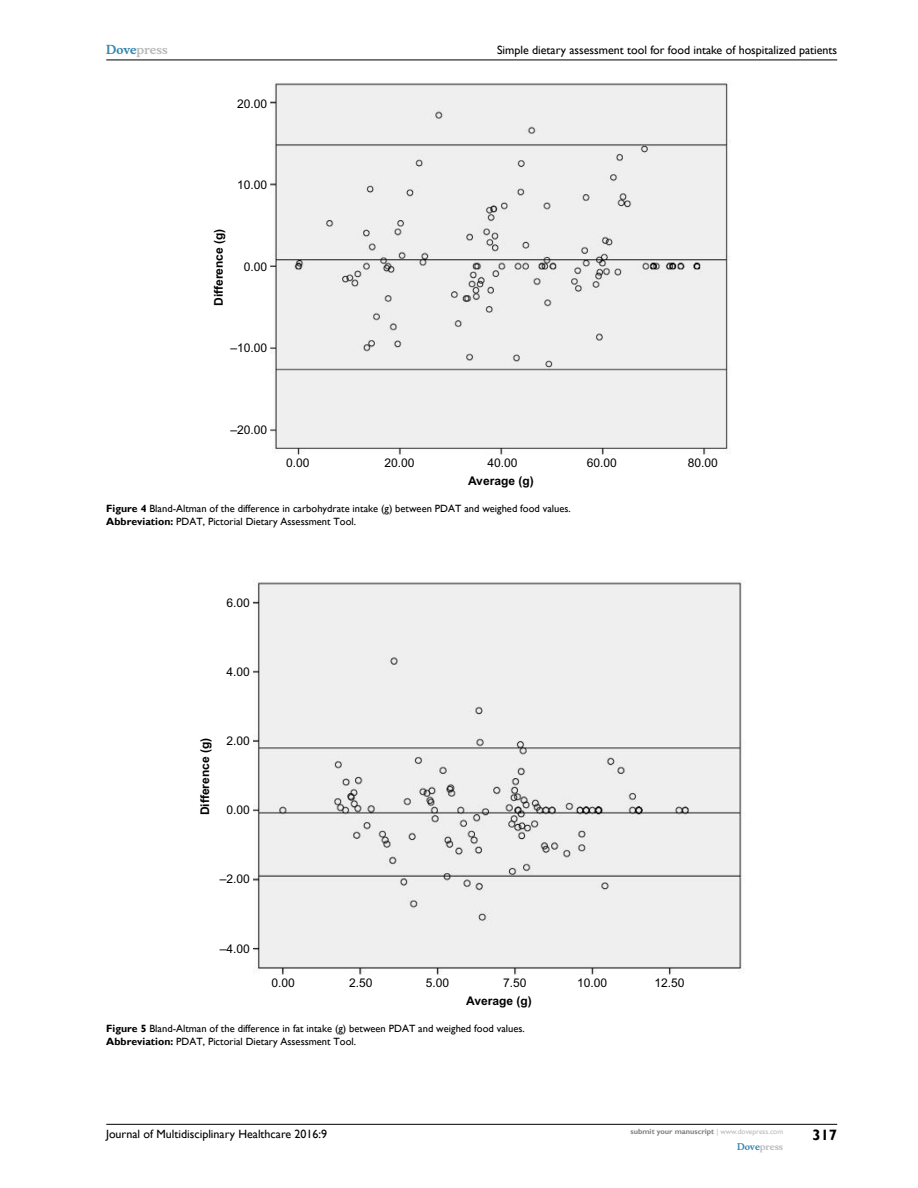
<style>
.page{position:relative;width:918px;height:1188px;background:#fff}
.page>*{position:absolute;margin:0;border:0;box-sizing:border-box;transform-origin:0 0}
.t1{font:700 15px "Gill Sans";color:#000}
.t2{font:12px "Gill Sans";color:#000}
.t3{font:12px "Arial";color:#000}
.t4{font:700 12px "Arial";color:#000}
.t5{font:700 12px "Musee";color:#b8babc}
.t6{font:10.5px/13.5px "Gill Sans";color:#000}
.t7{font:700 9px "Musee";color:#b8babc}
.t8{font:700 7.5px "Gill Sans";color:#808285}
.s1{color:#3785ad}
.s2{font-weight:700}
.s3{font-weight:400;color:#b8babc}
</style>
<div class="page">
<hr style="left:106px;top:1124px;width:731px;height:1px;background:#000">
<hr style="left:106px;top:60px;width:731px;height:1px;background:#000">
<img style="left:271px;top:83px;width:460px;height:371px">
<img style="left:253px;top:581px;width:489px;height:393px">
<p class="t5" style="left:106px;top:43px;width:63px"><span class="s1">Dove</span>press</p>
<p class="t3" style="left:237px;top:97px;width:32px">20.00</p>
<p class="t3" style="left:237px;top:178px;width:32px">10.00</p>
<p class="t4" style="left:212px;top:306px;width:79px;rotate:-90deg">Difference (g)</p>
<p class="t3" style="left:244px;top:260px;width:25px">0.00</p>
<p class="t3" style="left:231px;top:341px;width:38px">–10.00</p>
<p class="t2" style="left:497px;top:43px;width:342px">Simple dietary assessment tool for food intake of hospitalized patients</p>
<p class="t3" style="left:231px;top:423px;width:38px">–20.00</p>
<p class="t3" style="left:286px;top:456px;width:25px">0.00</p>
<p class="t3" style="left:384px;top:456px;width:32px">20.00</p>
<p class="t3" style="left:487px;top:456px;width:32px">40.00</p>
<p class="t3" style="left:587px;top:456px;width:32px">60.00</p>
<p class="t3" style="left:688px;top:456px;width:32px">80.00</p>
<p class="t4" style="left:468px;top:474px;width:67px">Average (g)</p>
<p class="t6" style="left:106px;top:502px;width:466px"><span class="s2">Figure 4</span> Bland-Altman of the difference in carbohydrate intake (g) between PDAT and weighed food values.<br><span class="s2">Abbreviation:</span> PDAT, Pictorial Dietary Assessment Tool.</p>
<p class="t3" style="left:226px;top:596px;width:25px">6.00</p>
<p class="t3" style="left:226px;top:665px;width:25px">4.00</p>
<p class="t4" style="left:198px;top:815px;width:79px;rotate:-90deg">Difference (g)</p>
<p class="t3" style="left:226px;top:734px;width:25px">2.00</p>
<p class="t3" style="left:226px;top:803px;width:25px">0.00</p>
<p class="t3" style="left:220px;top:872px;width:32px">–2.00</p>
<p class="t3" style="left:220px;top:942px;width:32px">–4.00</p>
<p class="t3" style="left:272px;top:976px;width:25px">0.00</p>
<p class="t3" style="left:349px;top:976px;width:25px">2.50</p>
<p class="t3" style="left:426px;top:976px;width:25px">5.00</p>
<p class="t3" style="left:503px;top:976px;width:25px">7.50</p>
<p class="t3" style="left:577px;top:976px;width:32px">10.00</p>
<p class="t3" style="left:655px;top:976px;width:32px">12.50</p>
<p class="t4" style="left:466px;top:994px;width:67px">Average (g)</p>
<p class="t6" style="left:106px;top:1022px;width:420px"><span class="s2">Figure 5</span> Bland-Altman of the difference in fat intake (g) between PDAT and weighed food values.<br><span class="s2">Abbreviation:</span> PDAT, Pictorial Dietary Assessment Tool.</p>
<p class="t2" style="left:106px;top:1127px;width:222px">Journal of Multidisciplinary Healthcare 2016:9</p>
<p class="t8" style="left:631px;top:1127px;width:154px">submit your manuscript <span class="s3">| www.dovepress.com</span></p>
<p class="t7" style="left:737px;top:1141px;width:48px"><span class="s1">Dove</span>press</p>
<h1 class="t1" style="left:812px;top:1126px;width:26px">317</h1>
</div>
